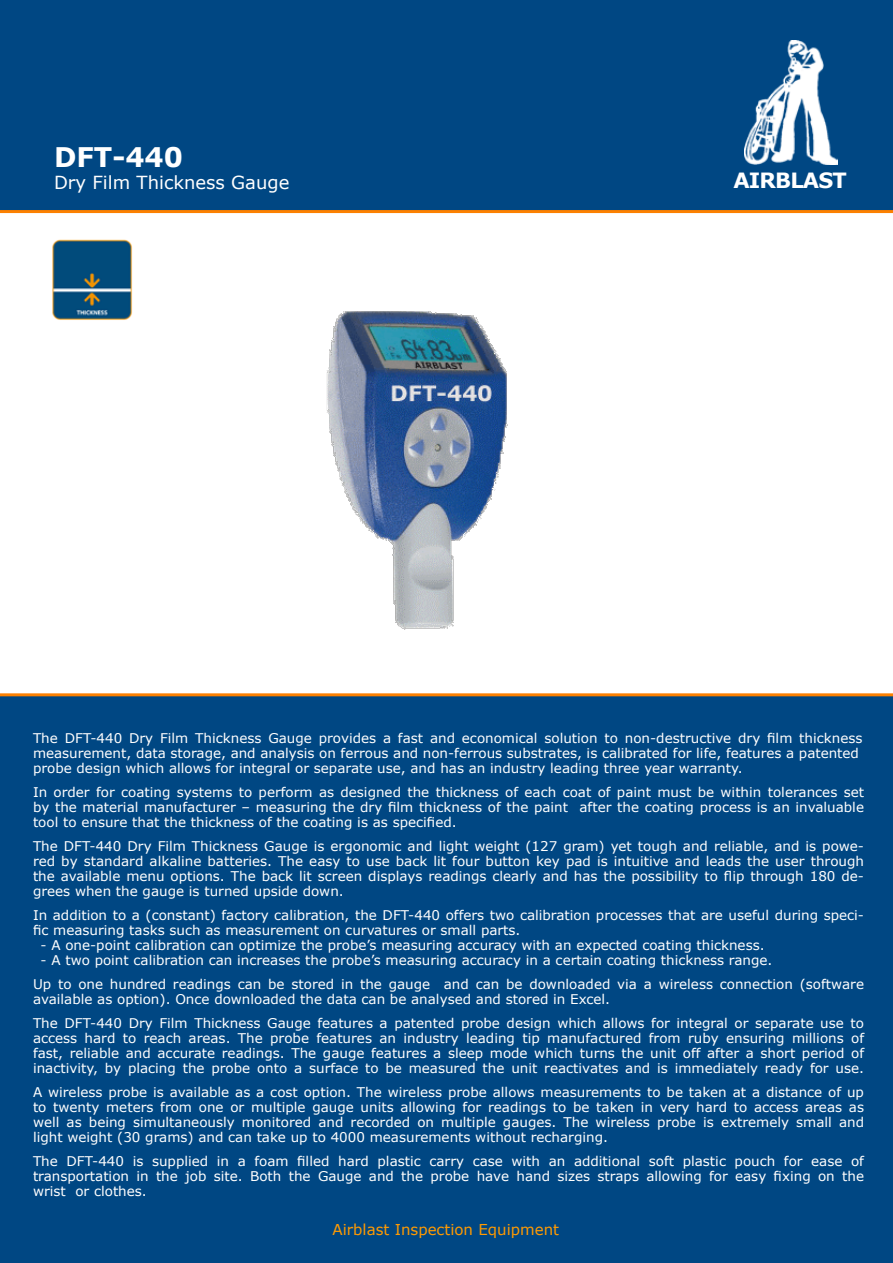
<style>
.page{position:relative;width:893px;height:1263px;background:#fff}
.page>*{position:absolute;margin:0;border:0;box-sizing:border-box;transform-origin:0 0}
.t1{font:700 27px "Verdana";color:#fff}
.t2{font:700 21px "Verdana";letter-spacing:-.04em;color:#fff}
.t3{font:18px "Verdana";color:#fff}
.t4{font:15px "Verdana";color:#ff9a01}
.t5{font:13.35px/15px "Verdana";color:#fff;text-align:justify}
</style>
<div class="page">
<div style="left:0;top:0;width:893px;height:211px;background:#004783"></div>
<div style="left:0;top:696px;width:893px;height:567px;background:#004783"></div>
<img style="left:744px;top:40px;width:94px;height:124px">
<svg style="left:0;top:210px;width:893px;height:486px"></svg>
<img style="left:312px;top:295px;width:212px;height:343px">
<img style="left:49px;top:237px;width:85px;height:84px">
<h1 class="t1" style="left:54px;top:138px;width:130px">DFT-440</h1>
<h3 class="t3" style="left:54px;top:170px;width:237px">Dry Film Thickness Gauge</h3>
<h2 class="t2" style="left:733px;top:166px;width:115px">AIRBLAST</h2>
<p class="t5" style="left:33px;top:731px;width:831px;text-align:left">The DFT-440 Dry Film Thickness Gauge provides a fast and economical solution to non-destructive dry film thickness measurement, data storage, and analysis on ferrous and non-ferrous substrates, is calibrated for life, features a patented probe design which allows for integral or separate use, and has an industry leading three year warranty.</p>
<p class="t5" style="left:33px;top:785px;width:833px">In order for coating systems to perform as designed the thickness of each coat of paint must be within tolerances set by the material manufacturer – measuring the dry film thickness of the paint after the coating process is an invaluable tool to ensure that the thickness of the coating is as specified.</p>
<p class="t5" style="left:33px;top:839px;width:833px">The DFT-440 Dry Film Thickness Gauge is ergonomic and light weight (127 gram) yet tough and reliable, and is powe&shy;red by standard alkaline batteries. The easy to use back lit four button key pad is intuitive and leads the user through the available menu options. The back lit screen displays readings clearly and has the possibility to flip through 180 de&shy;grees when the gauge is turned upside down.</p>
<p class="t5" style="left:33px;top:908px;width:832px">In addition to a (constant) factory calibration, the DFT-440 offers two calibration processes that are useful during speci&shy;fic measuring tasks such as measurement on curvatures or small parts.</p>
<p class="t5" style="left:41px;top:938px;width:726px">- A one-point calibration can optimize the probe’s measuring accuracy with an expected coating thickness.</p>
<p class="t5" style="left:33px;top:948px;width:832px;line-height:24px;text-indent:8px">- A two point calibration can increases the probe’s measuring accuracy in a certain coating thickness range.<br>Up to one hundred readings can be stored in the gauge and can be downloaded via a wireless connection (software</p>
<p class="t5" style="left:33px;top:987px;width:832px;line-height:24px">available as option). Once downloaded the data can be analysed and stored in Excel.<br>The DFT-440 Dry Film Thickness Gauge features a patented probe design which allows for integral or separate use to</p>
<p class="t5" style="left:33px;top:1031px;width:833px">access hard to reach areas. The probe features an industry leading tip manufactured from ruby ensuring millions of fast, reliable and accurate readings. The gauge features a sleep mode which turns the unit off after a short period of inactivity, by placing the probe onto a surface to be measured the unit reactivates and is immediately ready for use.</p>
<p class="t5" style="left:33px;top:1085px;width:833px">A wireless probe is available as a cost option. The wireless probe allows measurements to be taken at a distance of up to twenty meters from one or multiple gauge units allowing for readings to be taken in very hard to access areas as well as being simultaneously monitored and recorded on multiple gauges. The wireless probe is extremely small and light weight (30 grams) and can take up to 4000 measurements without recharging.</p>
<p class="t5" style="left:33px;top:1154px;width:832px">The DFT-440 is supplied in a foam filled hard plastic carry case with an additional soft plastic pouch for ease of transportation in the job site. Both the Gauge and the probe have hand sizes straps allowing for easy fixing on the wrist or clothes.</p>
<p class="t4" style="left:332px;top:1219px;width:228px">Airblast Inspection Equipment</p>
</div>
